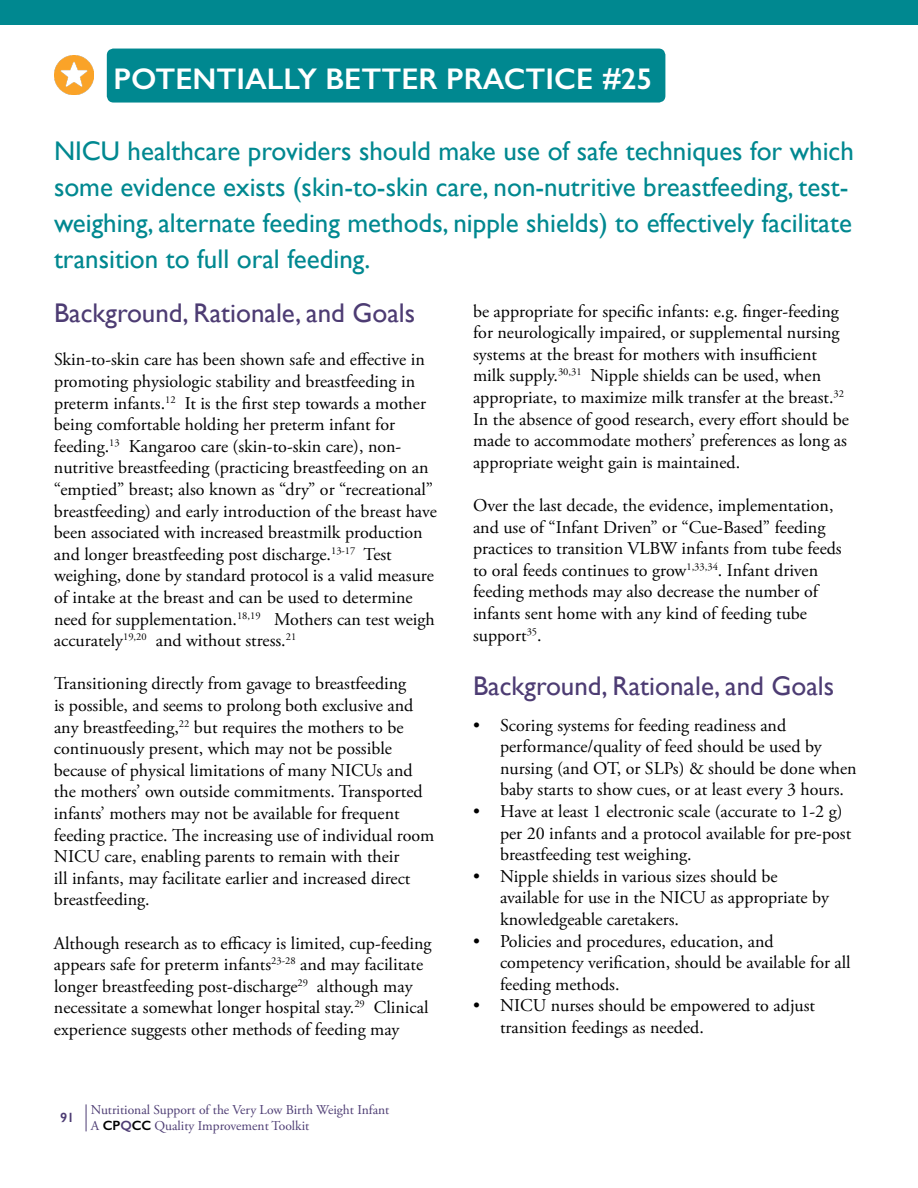
<style>
.page{position:relative;width:918px;height:1188px;background:#fff}
.page>*{position:absolute;margin:0;border:0;box-sizing:border-box;transform-origin:0 0}
.t1{font:600 30px "Gill Sans";color:#fff}
.t2{font:27px/36px "Gill Sans";color:#008890}
.t3{font:27px "Gill Sans";color:#4d3c73}
.t4{font:18px/21.6px "Adobe Garamond Pro";color:#000}
.t5{font:13.5px/16.2px "Adobe Garamond Pro";color:#4d3c73}
.s1{font-family:"Gill Sans";font-weight:600}
.s2{font-family:"Gill Sans";font-weight:600;color:#000}
</style>
<div class="page">
<svg style="left:86px;top:1104px;width:1px;height:27px"></svg>
<div style="left:0;top:0;width:918px;height:25px;background:#008890"></div>
<img style="left:54px;top:55px;width:40px;height:39px">
<div style="left:107px;top:49px;width:558px;height:54px;background:#008890;border-radius:7px"></div>
<h1 class="t1" style="left:114px;top:60px;width:540px">POTENTIALLY BETTER PRACTICE #25</h1>
<p class="t2" style="left:54px;top:133px;width:801px">NICU healthcare providers should make use of safe techniques for which some evidence exists (skin-to-skin care, non-nutritive breastfeeding, test&shy;weighing, alternate feeding methods, nipple shields) to effectively facilitate transition to full oral feeding.</p>
<h2 class="t3" style="left:54px;top:297px;width:363px">Background, Rationale, and Goals</h2>
<p class="t4" style="left:54px;top:349px;width:385px">Skin-to-skin care has been shown safe and effective in promoting physiologic stability and breastfeeding in preterm infants.<sup>12</sup> It is the first step towards a mother being comfortable holding her preterm infant for feeding.<sup>13</sup> Kangaroo care (skin-to-skin care), non&shy;nutritive breastfeeding (practicing breastfeeding on an “emptied” breast; also known as “dry” or “recreational” breastfeeding) and early introduction of the breast have been associated with increased breastmilk production and longer breastfeeding post discharge.<sup>13-17</sup> Test weighing, done by standard protocol is a valid measure of intake at the breast and can be used to determine need for supplementation.<sup>18,19</sup> Mothers can test weigh accurately<sup>19,20</sup> and without stress.<sup>21</sup></p>
<p class="t4" style="left:54px;top:673px;width:382px">Transitioning directly from gavage to breastfeeding<br>is possible, and seems to prolong both exclusive and any breastfeeding,<sup>22</sup> but requires the mothers to be continuously present, which may not be possible because of physical limitations of many NICUs and the mothers’ own outside commitments. Transported infants’ mothers may not be available for frequent feeding practice. The increasing use of individual room NICU care, enabling parents to remain with their<br>ill infants, may facilitate earlier and increased direct breastfeeding.</p>
<p class="t4" style="left:54px;top:933px;width:379px">Although research as to efficacy is limited, cup-feeding appears safe for preterm infants<sup>23-28</sup> and may facilitate longer breastfeeding post-discharge<sup>29</sup> although may necessitate a somewhat longer hospital stay.<sup>29</sup> Clinical experience suggests other methods of feeding may</p>
<p class="t4" style="left:473px;top:301px;width:377px">be appropriate for specific infants: e.g. finger-feeding for neurologically impaired, or supplemental nursing systems at the breast for mothers with insufficient milk supply.<sup>30,31</sup> Nipple shields can be used, when appropriate, to maximize milk transfer at the breast.<sup>32<br></sup>In the absence of good research, every effort should be made to accommodate mothers’ preferences as long as appropriate weight gain is maintained.</p>
<p class="t4" style="left:473px;top:495px;width:370px">Over the last decade, the evidence, implementation, and use of “Infant Driven” or “Cue-Based” feeding practices to transition VLBW infants from tube feeds to oral feeds continues to grow<sup>1,33,34</sup>. Infant driven feeding methods may also decrease the number of infants sent home with any kind of feeding tube support<sup>35</sup>.</p>
<h2 class="t3" style="left:473px;top:670px;width:363px">Background, Rationale, and Goals</h2>
<p class="t4" style="left:500px;top:715px;width:358px;text-indent:-27px">• Scoring systems for feeding readiness and performance/quality of feed should be used by nursing (and OT, or SLPs) &amp; should be done when baby starts to show cues, or at least every 3 hours.</p>
<p class="t4" style="left:500px;top:801px;width:353px;text-indent:-27px">• Have at least 1 electronic scale (accurate to 1-2 g) per 20 infants and a protocol available for pre-post breastfeeding test weighing.</p>
<p class="t4" style="left:500px;top:866px;width:331px;text-indent:-27px">• Nipple shields in various sizes should be available for use in the NICU as appropriate by knowledgeable caretakers.</p>
<p class="t4" style="left:500px;top:931px;width:352px;text-indent:-27px">• Policies and procedures, education, and competency verification, should be available for all feeding methods.</p>
<p class="t4" style="left:500px;top:995px;width:317px;text-indent:-27px">• NICU nurses should be empowered to adjust transition feedings as needed.</p>
<p class="t5" style="left:91px;top:1102px;width:300px;text-indent:-31px"><span class="s1">91</span> Nutritional Support of the Very Low Birth Weight Infant<br>A <span class="s2">CP</span><span class="s1">Q</span><span class="s2">CC</span> Quality Improvement Toolkit</p>
</div>
